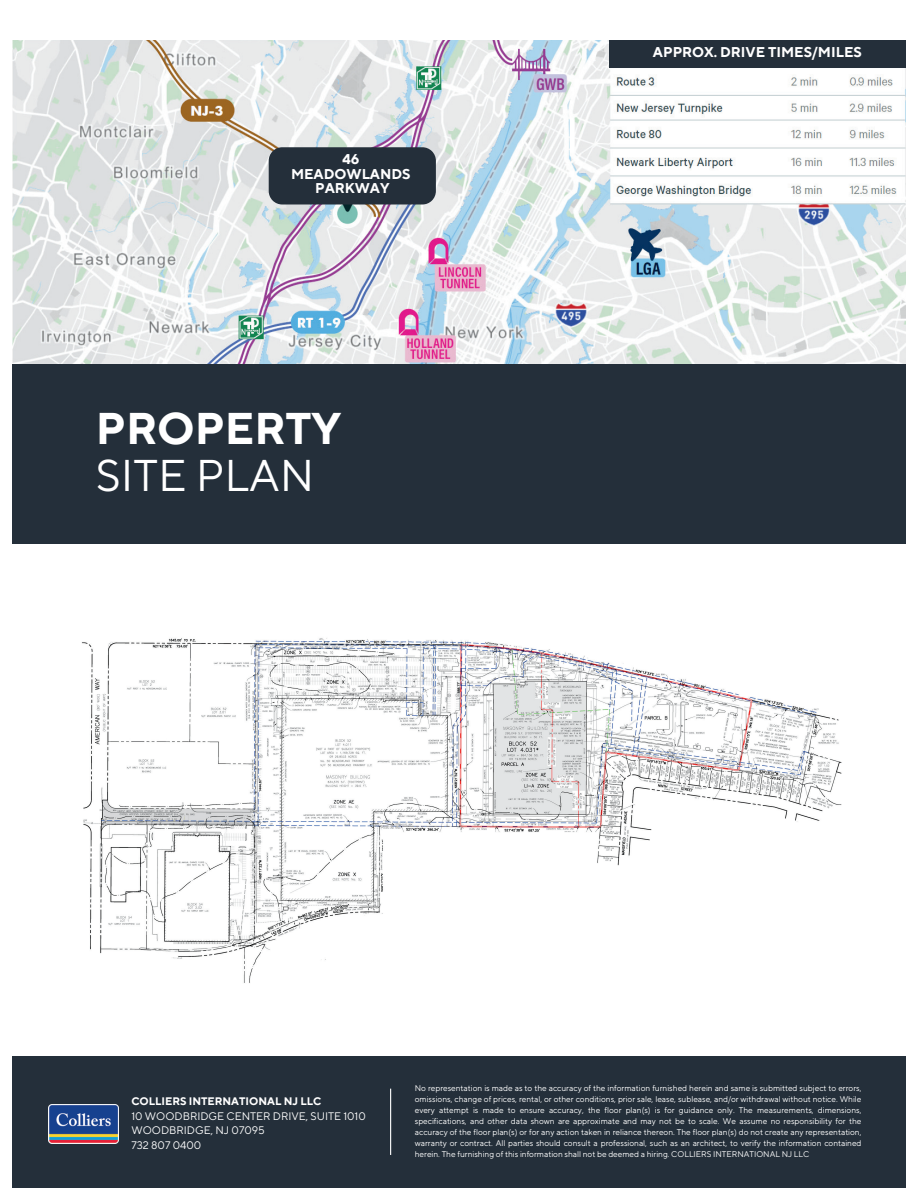
<style>
.page{position:relative;width:918px;height:1188px;background:#fff}
.page>*{position:absolute;margin:0;border:0;box-sizing:border-box;transform-origin:0 0}
.t1{font:700 44.25px "TT Norms Pro";color:#fff}
.t2{font:44.25px "TT Norms Pro";color:#fff}
.t3{font:700 14.1px/14.7px "TT Norms Pro";color:#fff;text-align:center}
.t4{font:10.95px/14.5px "TT Norms Pro";color:#fff}
.t5{font:700 10.95px "TT Norms Pro";color:#fff}
.t6{font:8.25px/10.9px "TT Norms Pro";color:#fff;text-align:justify}
</style>
<div class="page">
<div style="left:12px;top:1056px;width:894px;height:132px;background:#242f3a"></div>
<img style="left:12px;top:40px;width:894px;height:324px">
<img style="left:81px;top:638px;width:761px;height:345px">
<div style="left:12px;top:364px;width:894px;height:180px;background:#242f3a"></div>
<div style="left:269px;top:147px;width:167px;height:58px;background:#242f3a"></div>
<div style="left:609px;top:40px;width:297px;height:28px;background:#242f3a"></div>
<img style="left:49px;top:1104px;width:69px;height:40px">
<hr style="left:390px;top:1089px;width:1px;height:66px;background:#fff">
<h2 class="t3" style="left:291px;top:151px;width:121px">46<br>MEADOWLANDS<br>PARKWAY</h2>
<h1 class="t1" style="left:96px;top:396px;width:247px">PROPERTY</h1>
<h1 class="t2" style="left:96px;top:444px;width:220px">SITE PLAN</h1>
<h2 class="t3" style="left:653px;top:44px;width:210px">APPROX. DRIVE TIMES/MILES</h2>
<h3 class="t5" style="left:131px;top:1093px;width:191px">COLLIERS INTERNATIONAL NJ LLC</h3>
<h3 class="t4" style="left:131px;top:1108px;width:236px">10 WOODBRIDGE CENTER DRIVE, SUITE 1010<br>WOODBRIDGE, NJ 07095<br>732 807 0400</h3>
<p class="t6" style="left:415px;top:1082px;width:448px">No representation is made as to the accuracy of the information furnished herein and same is submitted subject to errors, omissions, change of prices, rental, or other conditions, prior sale, lease, sublease, and/or withdrawal without notice. While every attempt is made to ensure accuracy, the floor plan(s) is for guidance only. The measurements, dimensions, specifications, and other data shown are approximate and may not be to scale. We assume no responsibility for the accuracy of the floor plan(s) or for any action taken in reliance thereon. The floor plan(s) do not create any representation, warranty or contract. All parties should consult a professional, such as an architect, to verify the information contained herein. The furnishing of this information shall not be deemed a hiring. COLLIERS INTERNATIONAL NJ LLC</p>
</div>
